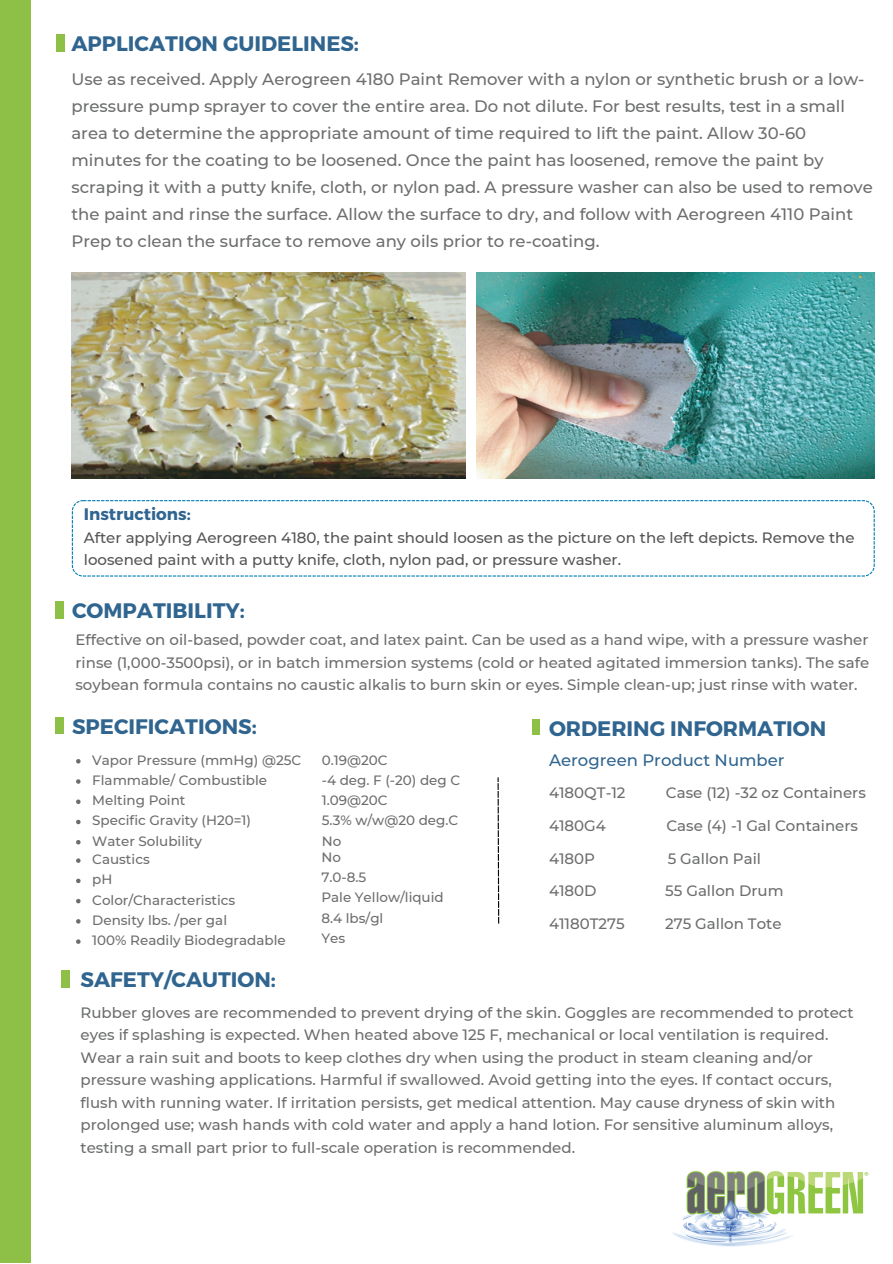
<style>
.page{position:relative;width:893px;height:1264px;background:#fff}
.page>*{position:absolute;margin:0;border:0;box-sizing:border-box;transform-origin:0 0}
.t1{font:700 21px "Montserrat";color:#306590}
.t2{font:700 16.65px "Montserrat";color:#306590}
.t3{font:500 16.5px/27px "Montserrat";color:#6c6d6d}
.t4{font:500 16.5px "Montserrat";color:#306590}
.t5{font:500 15px/22.5px "Montserrat";color:#6c6d6d}
.t6{font:500 15px/22.5px "Montserrat";color:#545454}
.t7{font:500 13.5px "Montserrat";color:#6c6d6d}
</style>
<div class="page">
<div style="left:0;top:0;width:31px;height:1262px;background:#8ebf46"></div>
<div style="left:56px;top:34px;width:8px;height:17px;background:#8ebf46"></div>
<div style="left:61px;top:970px;width:8px;height:17px;background:#8ebf46"></div>
<div style="left:56px;top:601px;width:8px;height:17px;background:#8ebf46"></div>
<img style="left:672px;top:1171px;width:197px;height:76px">
<img style="left:476px;top:272px;width:398px;height:206px">
<img style="left:71px;top:272px;width:394px;height:206px">
<svg style="left:72px;top:500px;width:802px;height:76px"></svg>
<div style="left:56px;top:717px;width:8px;height:16px;background:#8ebf46"></div>
<div style="left:532px;top:719px;width:8px;height:15px;background:#8ebf46"></div>
<svg style="left:76px;top:759px;width:5px;height:4px"></svg>
<svg style="left:76px;top:779px;width:5px;height:4px"></svg>
<svg style="left:76px;top:799px;width:5px;height:5px"></svg>
<svg style="left:76px;top:819px;width:5px;height:5px"></svg>
<svg style="left:76px;top:840px;width:5px;height:4px"></svg>
<svg style="left:76px;top:858px;width:5px;height:4px"></svg>
<svg style="left:76px;top:878px;width:5px;height:5px"></svg>
<svg style="left:76px;top:898px;width:5px;height:5px"></svg>
<svg style="left:76px;top:919px;width:5px;height:4px"></svg>
<svg style="left:76px;top:939px;width:5px;height:4px"></svg>
<svg style="left:497px;top:777px;width:2px;height:146px"></svg>
<p class="t1" style="left:71px;top:30px;width:289px">APPLICATION GUIDELINES:</p>
<p class="t3" style="left:71px;top:65px;width:802px">Use as received. Apply Aerogreen 4180 Paint Remover with a nylon or synthetic brush or a low&shy;pressure pump sprayer to cover the entire area. Do not dilute. For best results, test in a small area to determine the appropriate amount of time required to lift the paint. Allow 30-60 minutes for the coating to be loosened. Once the paint has loosened, remove the paint by scraping it with a putty knife, cloth, or nylon pad. A pressure washer can also be used to remove the paint and rinse the surface. Allow the surface to dry, and follow with Aerogreen 4110 Paint Prep to clean the surface to remove any oils prior to re-coating.</p>
<p class="t2" style="left:84px;top:503px;width:108px">Instructions:</p>
<p class="t6" style="left:84px;top:526px;width:772px">After applying Aerogreen 4180, the paint should loosen as the picture on the left depicts. Remove the loosened paint with a putty knife, cloth, nylon pad, or pressure washer.</p>
<p class="t1" style="left:72px;top:596px;width:174px">COMPATIBILITY:</p>
<p class="t5" style="left:75px;top:628px;width:795px;text-align:justify">Effective on oil-based, powder coat, and latex paint. Can be used as a hand wipe, with a pressure washer rinse (1,000-3500psi), or in batch immersion systems (cold or heated agitated immersion tanks). The safe soybean formula contains no caustic alkalis to burn skin or eyes. Simple clean-up; just rinse with water.</p>
<p class="t1" style="left:72px;top:713px;width:186px">SPECIFICATIONS:</p>
<p class="t1" style="left:549px;top:714px;width:279px">ORDERING INFORMATION</p>
<p class="t7" style="left:92px;top:751px;width:210px">Vapor Pressure (mmHg) @25C</p>
<p class="t7" style="left:92px;top:771px;width:176px">Flammable/ Combustible</p>
<p class="t7" style="left:92px;top:792px;width:95px">Melting Point</p>
<p class="t7" style="left:92px;top:812px;width:160px">Specific Gravity (H20=1)</p>
<p class="t7" style="left:92px;top:832px;width:111px">Water Solubility</p>
<p class="t4" style="left:549px;top:749px;width:237px">Aerogreen Product Number</p>
<p class="t5" style="left:549px;top:781px;width:78px">4180QT-12</p>
<p class="t5" style="left:665px;top:781px;width:201px">Case (12) -32 oz Containers</p>
<p class="t5" style="left:549px;top:814px;width:58px">4180G4</p>
<p class="t5" style="left:666px;top:814px;width:193px">Case (4) -1 Gal Containers</p>
<p class="t5" style="left:549px;top:847px;width:48px">4180P</p>
<p class="t5" style="left:667px;top:847px;width:95px">5 Gallon Pail</p>
<p class="t5" style="left:549px;top:879px;width:49px">4180D</p>
<p class="t5" style="left:665px;top:879px;width:120px">55 Gallon Drum</p>
<p class="t5" style="left:549px;top:912px;width:77px">41180T275</p>
<p class="t5" style="left:665px;top:912px;width:118px">275 Gallon Tote</p>
<p class="t7" style="left:322px;top:751px;width:67px">0.19@20C</p>
<p class="t7" style="left:322px;top:771px;width:140px">-4 deg. F (-20) deg C</p>
<p class="t7" style="left:322px;top:792px;width:67px">1.09@20C</p>
<p class="t7" style="left:322px;top:812px;width:138px">5.3% w/w@20 deg.C</p>
<p class="t7" style="left:322px;top:832px;width:21px">No</p>
<p class="t7" style="left:321px;top:848px;width:21px">No</p>
<p class="t7" style="left:321px;top:869px;width:46px">7.0-8.5</p>
<p class="t7" style="left:321px;top:889px;width:124px">Pale Yellow/liquid</p>
<p class="t7" style="left:321px;top:909px;width:63px">8.4 lbs/gl</p>
<p class="t7" style="left:321px;top:929px;width:25px">Yes</p>
<p class="t7" style="left:92px;top:851px;width:59px">Caustics</p>
<p class="t7" style="left:92px;top:871px;width:22px">pH</p>
<p class="t7" style="left:92px;top:891px;width:144px">Color/Characteristics</p>
<p class="t7" style="left:92px;top:911px;width:136px">Density lbs. /per gal</p>
<p class="t7" style="left:92px;top:931px;width:195px">100% Readily Biodegradable</p>
<p class="t1" style="left:80px;top:966px;width:197px">SAFETY/CAUTION:</p>
<p class="t5" style="left:80px;top:1001px;width:774px">Rubber gloves are recommended to prevent drying of the skin. Goggles are recommended to protect eyes if splashing is expected. When heated above 125 F, mechanical or local ventilation is required.<br>Wear a rain suit and boots to keep clothes dry when using the product in steam cleaning and/or pressure washing applications. Harmful if swallowed. Avoid getting into the eyes. If contact occurs, flush with running water. If irritation persists, get medical attention. May cause dryness of skin with prolonged use; wash hands with cold water and apply a hand lotion. For sensitive aluminum alloys, testing a small part prior to full-scale operation is recommended.</p>
</div>
